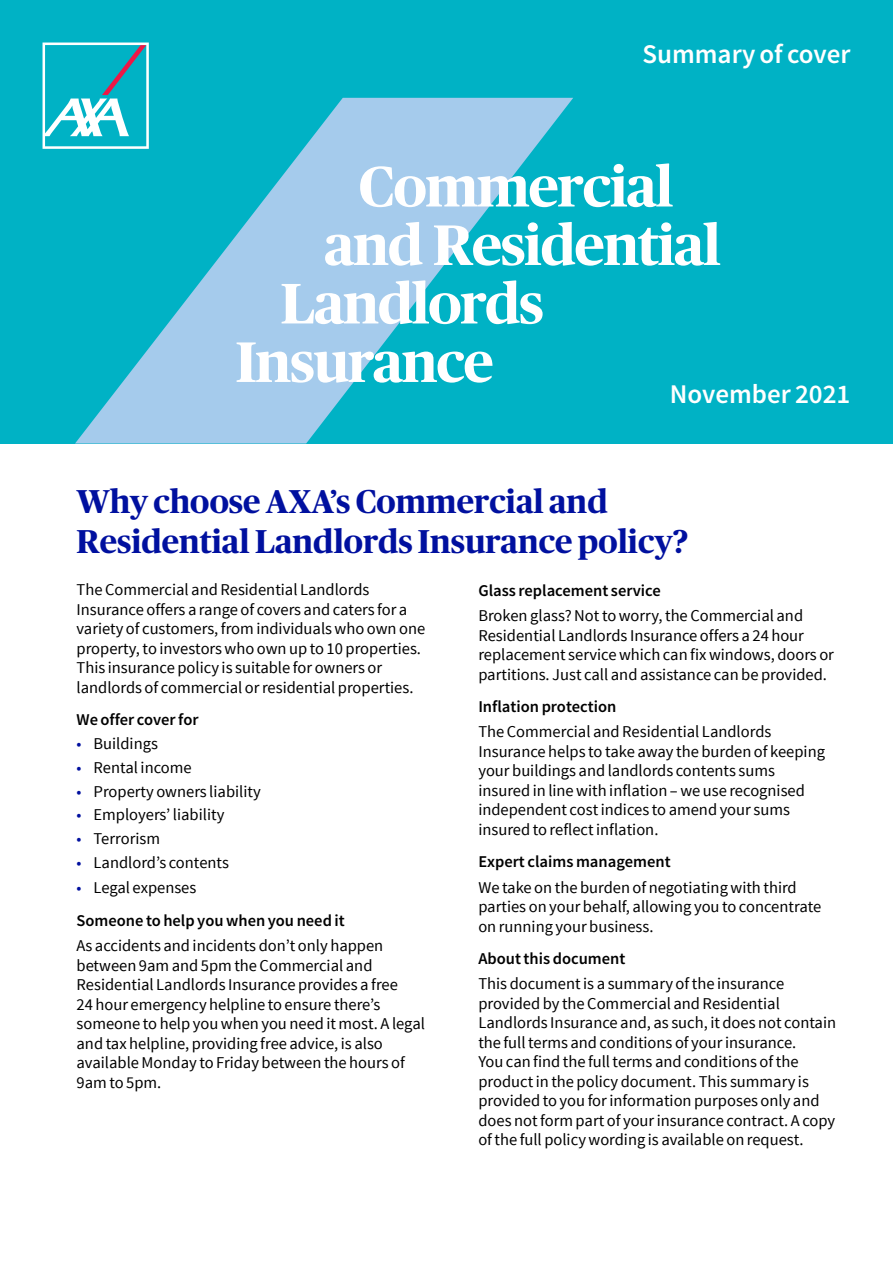
<style>
.page{position:relative;width:893px;height:1263px;background:#fff}
.page>*{position:absolute;margin:0;border:0;box-sizing:border-box;transform-origin:0 0}
.t1{font:700 57px "Publico Headline";letter-spacing:-.02em;color:#fff}
.t2{font:700 33px/39.6px "Publico Headline";color:#00109f}
.t3{font:600 27px "Source Sans Pro";color:#fff}
.t4{font:16.5px/19.5px "Source Sans Pro";color:#000}
.t5{font:600 16.5px/32.2px "Source Sans Pro";color:#000}
.s1{color:#00109f}
.s2{font-weight:400;color:#00109f}
.s3{font-weight:400}
</style>
<div class="page">
<div style="left:0;top:0;width:893px;height:443px;background:#00b2c5"></div>
<svg style="left:75px;top:98px;width:498px;height:345px"></svg>
<svg style="left:43px;top:43px;width:106px;height:106px"></svg>
<h3 class="t3" style="left:642px;top:37px;width:210px">Summary of cover</h3>
<h1 class="t1" style="left:359px;top:146px;width:316px">Commercial</h1>
<h1 class="t1" style="left:324px;top:204px;width:398px">and Residential</h1>
<h1 class="t1" style="left:281px;top:263px;width:265px">Landlords</h1>
<h1 class="t1" style="left:236px;top:321px;width:259px">Insurance</h1>
<h3 class="t3" style="left:670px;top:377px;width:182px">November 2021</h3>
<h2 class="t2" style="left:77px;top:480px;width:613px">Why choose AXA’s Commercial and<br>Residential Landlords Insurance policy?</h2>
<p class="t4" style="left:77px;top:580px;width:350px">The Commercial and Residential Landlords Insurance offers a range of covers and caters for a variety of customers, from individuals who own one property, to investors who own up to 10 properties.<br>This insurance policy is suitable for owners or landlords of commercial or residential properties.</p>
<p class="t5" style="left:77px;top:704px;width:124px">We offer cover for</p>
<p class="t4" style="left:77px;top:734px;width:83px"><span class="s1">•</span> Buildings</p>
<p class="t4" style="left:77px;top:758px;width:117px"><span class="s1">•</span> Rental income</p>
<p class="t4" style="left:77px;top:782px;width:186px"><span class="s1">•</span> Property owners liability</p>
<p class="t4" style="left:77px;top:805px;width:149px"><span class="s1">•</span> Employers’ liability</p>
<p class="t4" style="left:77px;top:829px;width:85px"><span class="s1">•</span> Terrorism</p>
<p class="t4" style="left:77px;top:853px;width:154px"><span class="s1">•</span> Landlord’s contents</p>
<p class="t5" style="left:77px;top:872px;width:270px"><span class="s2">•</span> <span class="s3">Legal expenses<br></span>Someone to help you when you need it</p>
<p class="t4" style="left:77px;top:936px;width:350px">As accidents and incidents don’t only happen between 9am and 5pm the Commercial and Residential Landlords Insurance provides a free<br>24 hour emergency helpline to ensure there’s someone to help you when you need it most. A legal and tax helpline, providing free advice, is also available Monday to Friday between the hours of 9am to 5pm.</p>
<p class="t5" style="left:478px;top:574px;width:184px">Glass replacement service</p>
<p class="t4" style="left:478px;top:606px;width:357px">Broken glass? Not to worry, the Commercial and Residential Landlords Insurance offers a 24 hour replacement service which can fix windows, doors or partitions. Just call and assistance can be provided.</p>
<p class="t5" style="left:478px;top:691px;width:140px">Inflation protection</p>
<p class="t4" style="left:478px;top:722px;width:348px">The Commercial and Residential Landlords Insurance helps to take away the burden of keeping your buildings and landlords contents sums insured in line with inflation – we use recognised independent cost indices to amend your sums insured to reflect inflation.</p>
<p class="t5" style="left:478px;top:846px;width:194px">Expert claims management</p>
<p class="t4" style="left:478px;top:878px;width:345px">We take on the burden of negotiating with third parties on your behalf, allowing you to concentrate on running your business.</p>
<p class="t5" style="left:478px;top:943px;width:148px">About this document</p>
<p class="t4" style="left:478px;top:974px;width:359px">This document is a summary of the insurance provided by the Commercial and Residential Landlords Insurance and, as such, it does not contain the full terms and conditions of your insurance.<br>You can find the full terms and conditions of the product in the policy document. This summary is provided to you for information purposes only and does not form part of your insurance contract. A copy of the full policy wording is available on request.</p>
</div>
